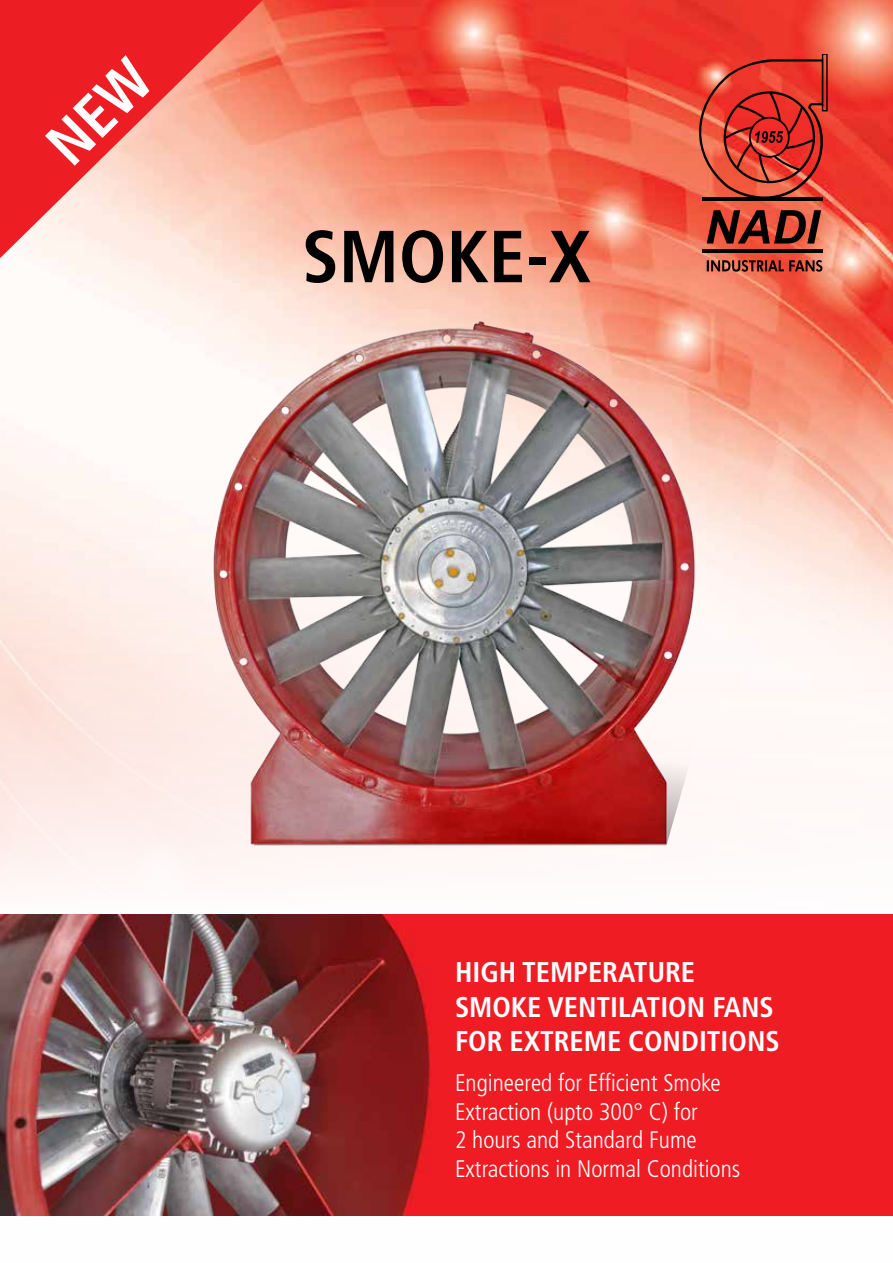
<style>
.page{position:relative;width:893px;height:1263px;background:#fff}
.page>*{position:absolute;margin:0;border:0;box-sizing:border-box;transform-origin:0 0}
.t1{font:700 condensed 73.5px "Frutiger LT Pro";color:#000}
.t2{font:700 condensed 28.5px/34.2px "Frutiger LT Pro";color:#fff}
.t3{font:300 condensed 24px/28.8px "Frutiger LT Pro";color:#fff}
</style>
<div class="page">
<img style="left:0;top:0;width:893px;height:885px">
<img style="left:0;top:914px;width:893px;height:302px">
<img style="left:190px;top:287px;width:513px;height:575px">
<hr style="left:702px;top:249px;width:121px;height:4px;background:#000">
<svg style="left:707px;top:260px;width:115px;height:12px"></svg>
<svg style="left:699px;top:54px;width:129px;height:190px;background:#c03c2e"></svg>
<svg style="left:0;top:0;width:276px;height:271px;background:#f58780"></svg>
<svg style="left:45px;top:55px;width:111px;height:111px;background:#ef373b"></svg>
<h1 class="t1" style="left:302px;top:213px;width:290px">SMOKE-X</h1>
<p class="t2" style="left:455px;top:955px;width:238px">HIGH TEMPERATURE<br>SMOKE</p>
<p class="t2" style="left:455px;top:990px;width:317px;text-indent:92px">VENTILATION FANS<br>FOR EXTREME</p>
<p class="t2" style="left:628px;top:1024px;width:150px">CONDITIONS</p>
<p class="t3" style="left:455px;top:1068px;width:287px">Engineered for Efficient Smoke<br>Extraction (upto 300° C) for<br>2 hours and Standard Fume<br>Extractions in Normal Conditions</p>
</div>
